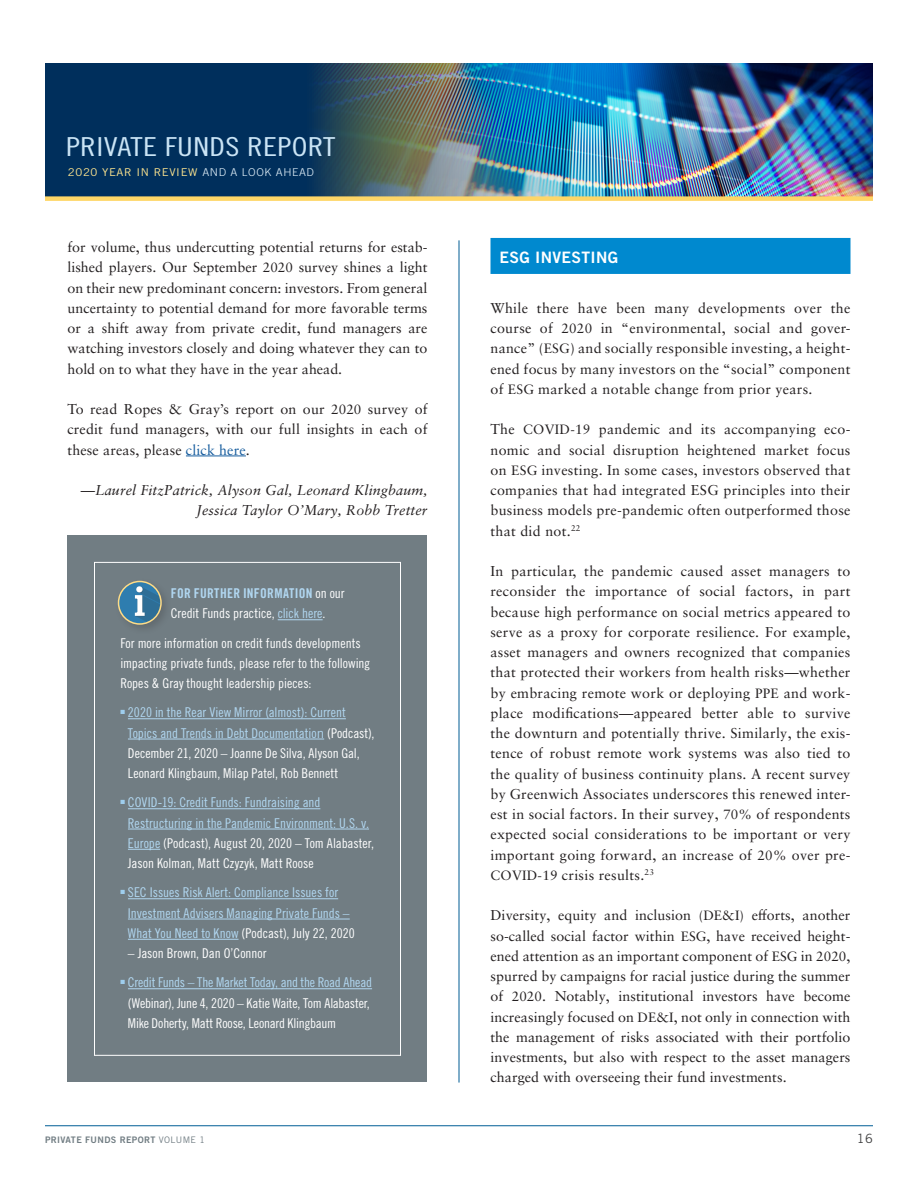
<style>
.page{position:relative;width:918px;height:1188px;background:#fff}
.page>*{position:absolute;margin:0;border:0;box-sizing:border-box;transform-origin:0 0}
.t1{font:26.1px "Trade Gothic LT Pro Cn 18";letter-spacing:.01em;color:#cae4f5;scale:1.2 1}
.PE_HEAD__K_O{font:15.75px "Trade Gothic LT Pro Bd 2";letter-spacing:.02em;color:#fff}
.PE_BODY{font:14.25px/20.2px "Sabon LT Pro";letter-spacing:.015em;color:#231f20;text-align:justify}
.PE_BODY-2{font:italic 14.25px/20.2px "Sabon LT Pro";letter-spacing:.01em;color:#231f20;text-align:right}
.Box_Body{font:13.5px/20.2px "Trade Gothic LT Pro Cn 18";letter-spacing:-.005em;color:#fff}
.Box_Body-2{font:13.5px/20.2px "Trade Gothic LT Pro Cn 18";color:#b1d7f1}
.t2{font:12.75px "Trade Gothic LT Pro";color:#3e3e3f}
.t3{font:10.8px "Trade Gothic LT Pro";letter-spacing:.055em;color:#ffe68f;scale:1.05 1}
.t4{font:9px "Trade Gothic LT Pro Bd 2";letter-spacing:.04em;color:#717d83}
.s1{font-weight:300;color:#e3f1fa}
.s2{font-size:13.5px}
.s3{color:#175d9e}
.s4{font-family:"Trade Gothic LT Pro Bd Cn 20";color:#b1d7f1}
.s5{color:#b1d7f1}
.s6{font-family:"Trade Gothic LT Pro";color:#b1d7f1}
.s7{color:#fff}
.s8{font-family:"Trade Gothic LT Pro"}
</style>
<div class="page">
<hr style="left:45px;top:1125px;width:828px;height:1px;background:#005d95">
<div style="left:45px;top:63px;width:828px;height:136px;background:#002f5c"></div>
<img style="left:316px;top:63px;width:557px;height:133px">
<div style="left:45px;top:196px;width:828px;height:5px;background:#fed667"></div>
<hr style="left:186px;top:456px;width:60px;height:1px;background:#175d9e">
<hr style="left:459px;top:240px;width:1px;height:843px;background:#005d95">
<div style="left:68px;top:536px;width:360px;height:546px;background:#717d83"></div>
<hr style="left:278px;top:619px;width:45px;height:1px;background:#b1d7f1">
<hr style="left:128px;top:718px;width:218px;height:1px;background:#b1d7f1">
<hr style="left:128px;top:739px;width:196px;height:1px;background:#b1d7f1">
<hr style="left:128px;top:808px;width:192px;height:1px;background:#b1d7f1">
<hr style="left:128px;top:829px;width:241px;height:1px;background:#b1d7f1">
<hr style="left:128px;top:849px;width:32px;height:1px;background:#b1d7f1">
<hr style="left:128px;top:898px;width:210px;height:1px;background:#b1d7f1">
<hr style="left:128px;top:919px;width:222px;height:1px;background:#b1d7f1">
<hr style="left:128px;top:939px;width:111px;height:1px;background:#b1d7f1">
<hr style="left:128px;top:988px;width:244px;height:1px;background:#b1d7f1">
<div style="left:94px;top:562px;width:307px;height:494px;border:1px solid #fff"></div>
<svg style="left:119px;top:581px;width:42px;height:43px"></svg>
<div style="left:118px;top:581px;width:44px;height:44px;border:2px solid #ffdc86;border-radius:50%"></div>
<div style="left:490px;top:238px;width:360px;height:36px;background:#0089cf"></div>
<h1 class="t1" style="left:66px;top:131px;width:226px">PRIVATE FUNDS REPORT</h1>
<p class="t3" style="left:68px;top:165px;width:236px">2020 YEAR IN REVIEW <span class="s1">AND A LOOK AHEAD</span></p>
<p class="PE_BODY" style="left:68px;top:237px;width:362px">for volume, thus undercutting potential returns for estab&shy;lished players. Our September <span class="s2">2020</span> survey shines a light on their new predominant concern: investors. From general uncertainty to potential demand for more favorable terms or a shift away from private credit, fund managers are watching investors closely and doing whatever they can to hold on to what they have in the year ahead.</p>
<p class="PE_BODY" style="left:68px;top:399px;width:362px">To read Ropes &amp; Gray’s report on our <span class="s2">2020</span> survey of credit fund managers, with our full insights in each of these areas, please <span class="s3">click here</span>.</p>
<p class="PE_BODY-2" style="left:81px;top:480px;width:348px">—Laurel FitzPatrick, Alyson Gal, Leonard Klingbaum,<br>Jessica Taylor O’Mary, Robb Tretter</p>
<p class="Box_Body" style="left:171px;top:583px;width:175px"><span class="s4">FOR FURTHER INFORMATION</span> on our<br>Credit Funds practice, <span class="s5">click here</span>.</p>
<p class="Box_Body" style="left:120px;top:632px;width:251px">For more information on credit funds developments impacting private funds, please refer to the following<br>Ropes &amp; Gray thought leadership pieces:</p>
<p class="Box_Body" style="left:128px;top:702px;width:248px;text-indent:-8px"><sup>■</sup> <span class="s5">2020 in the Rear View Mirror (almost): Current Topics and Trends in Debt Documentatio</span><span class="s6">n</span> (Podcast), December 21, 2020 – Joanne De Silva, Alyson Gal, Leonard Klingbaum, Milap Patel, Rob Bennett</p>
<p class="Box_Body-2" style="left:128px;top:792px;width:248px;text-indent:-8px"><sup>■</sup> COVID-19: Credit Funds: Fundraising and Restructuring in the Pandemic Environment: U.S. v.<br>Europe <span class="s7">(Podcast), August 20, 2020 – Tom Alabaster, Jason Kolman, Matt Czyzyk, Matt Roose</span></p>
<p class="Box_Body-2" style="left:128px;top:882px;width:228px;text-indent:-8px"><sup>■</sup> SEC Issues Risk Alert: Compliance Issues for<br>Investment Advisers Managing Private Funds –<br>What You Need to Know <span class="s7">(Podcast), July 22, 2020</span></p>
<p class="Box_Body" style="left:128px;top:943px;width:140px">– Jason Brown, Dan O’Connor</p>
<p class="Box_Body" style="left:128px;top:972px;width:246px;text-indent:-8px"><sup>■</sup> <span class="s5">Credit Funds – The Market Today, and the Road Ahead </span>(Webinar), June 4, 2020 – Katie Waite, Tom Alabaster,<br>Mike Doherty, Matt Roose, Leonard Klingbaum</p>
<p class="t4" style="left:45px;top:1134px;width:162px">PRIVATE FUNDS REPORT <span class="s8">VOLUME 1</span></p>
<p class="PE_HEAD__K_O" style="left:500px;top:247px;width:120px">ESG INVESTING</p>
<p class="PE_BODY" style="left:490px;top:297px;width:362px">While there have been many developments over the course of <span class="s2">2020</span> in “environmental, social and gover&shy;nance” (<span class="s2">ESG</span>) and socially responsible investing, a height&shy;ened focus by many investors on the “social” component of <span class="s2">ESG</span> marked a notable change from prior years.</p>
<p class="PE_BODY" style="left:490px;top:419px;width:362px">The <span class="s2">COVID-19</span> pandemic and its accompanying eco&shy;nomic and social disruption heightened market focus on <span class="s2">ESG</span> investing. In some cases, investors observed that companies that had integrated ESG principles into their business models pre-pandemic often outperformed those that did not.<sup>22</sup></p>
<p class="PE_BODY" style="left:490px;top:561px;width:362px">In particular, the pandemic caused asset managers to reconsider the importance of social factors, in part because high performance on social metrics appeared to serve as a proxy for corporate resilience. For example, asset managers and owners recognized that companies that protected their workers from health risks—whether by embracing remote work or deploying <span class="s2">PPE</span> and work&shy;place modifications—appeared better able to survive the downturn and potentially thrive. Similarly, the exis&shy;tence of robust remote work systems was also tied to the quality of business continuity plans. A recent survey by Greenwich Associates underscores this renewed inter&shy;est in social factors. In their survey, <span class="s2">70%</span> of respondents expected social considerations to be important or very important going forward, an increase of <span class="s2">20%</span> over pre-<span class="s2">COVID-19</span> crisis results.<sup>23</sup></p>
<p class="PE_BODY" style="left:490px;top:905px;width:362px">Diversity, equity and inclusion <span class="s2">(DE&amp;I)</span> efforts, another so-called social factor within <span class="s2">ESG</span>, have received height&shy;ened attention as an important component of <span class="s2">ESG</span> in <span class="s2">2020</span>, spurred by campaigns for racial justice during the summer of <span class="s2">2020</span>. Notably, institutional investors have become increasingly focused on <span class="s2">DE&amp;I</span>, not only in connection with the management of risks associated with their portfolio investments, but also with respect to the asset managers charged with overseeing their fund investments.</p>
<p class="t2" style="left:857px;top:1131px;width:18px">16</p>
</div>
